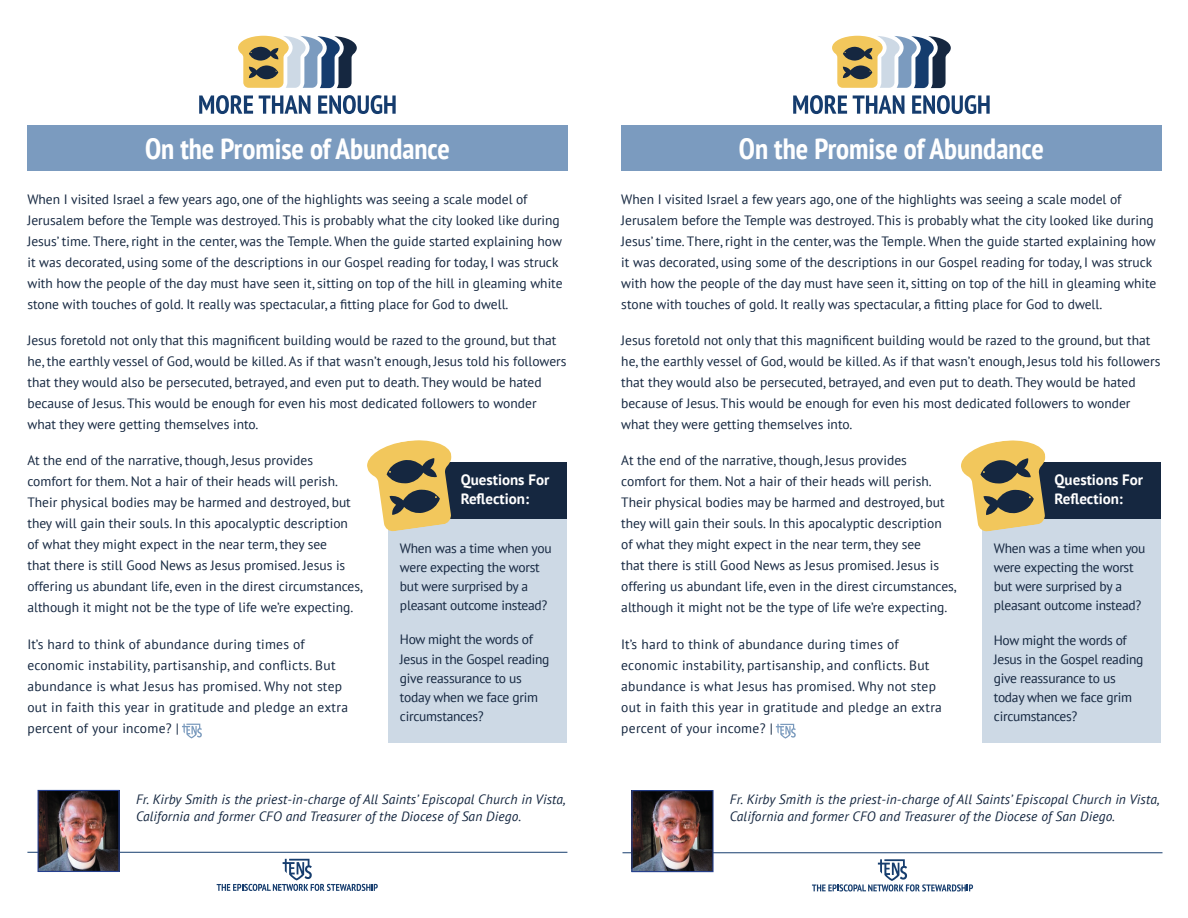
<style>
.page{position:relative;width:1188px;height:918px;background:#fff}
.page>*{position:absolute;margin:0;border:0;box-sizing:border-box;transform-origin:0 0}
.t1{font:700 condensed 29.25px "PT Sans";color:#fff}
.t2{font:700 15px/19.2px "PT Sans";color:#fff}
.t3{font:13.5px/21px "PT Sans";color:#152740}
.t4{font:13.5px/21px "PT Sans";letter-spacing:.02em;color:#152740}
.t5{font:13.5px/19.2px "PT Sans";letter-spacing:-.02em;color:#152740}
.t6{font:italic 13.5px/16.8px "PT Sans";letter-spacing:.01em;color:#152740}
</style>
<div class="page">
<div style="left:27px;top:126px;width:540px;height:45px;background:#7b9bbf"></div>
<svg style="left:238px;top:36px;width:119px;height:52px"></svg>
<svg style="left:199px;top:95px;width:54px;height:19px"></svg>
<svg style="left:259px;top:95px;width:51px;height:19px"></svg>
<svg style="left:318px;top:95px;width:78px;height:19px"></svg>
<div style="left:621px;top:126px;width:540px;height:45px;background:#7b9bbf"></div>
<svg style="left:832px;top:36px;width:119px;height:52px"></svg>
<svg style="left:793px;top:95px;width:54px;height:19px"></svg>
<svg style="left:853px;top:95px;width:51px;height:19px"></svg>
<svg style="left:912px;top:95px;width:78px;height:19px"></svg>
<svg style="left:217px;top:859px;width:161px;height:32px"></svg>
<hr style="left:27px;top:852px;width:540px;height:1px;background:#163d6e">
<svg style="left:812px;top:859px;width:161px;height:32px"></svg>
<hr style="left:623px;top:853px;width:540px;height:1px;background:#163d6e">
<svg style="left:182px;top:724px;width:20px;height:14px"></svg>
<div style="left:417px;top:463px;width:150px;height:61px;background:#152740"></div>
<div style="left:389px;top:519px;width:178px;height:223px;background:#cdd9e5"></div>
<svg style="left:367px;top:440px;width:85px;height:92px"></svg>
<img style="left:40px;top:792px;width:78px;height:78px">
<div style="left:38px;top:790px;width:82px;height:82px;border:1px solid #253f8e"></div>
<svg style="left:776px;top:724px;width:20px;height:15px"></svg>
<div style="left:1011px;top:463px;width:150px;height:61px;background:#152740"></div>
<div style="left:982px;top:520px;width:179px;height:223px;background:#cdd9e5"></div>
<svg style="left:961px;top:440px;width:85px;height:92px"></svg>
<img style="left:633px;top:792px;width:79px;height:78px">
<div style="left:631px;top:790px;width:83px;height:82px;border:1px solid #253f8e"></div>
<h1 class="t1" style="left:145px;top:129px;width:306px">On the Promise of Abundance</h1>
<h1 class="t1" style="left:739px;top:130px;width:306px">On the Promise of Abundance</h1>
<p class="t3" style="left:27px;top:188px;width:537px">When I visited Israel a few years ago, one of the highlights was seeing a scale model of Jerusalem before the Temple was destroyed. This is probably what the city looked like during Jesus’ time. There, right in the center, was the Temple. When the guide started explaining how it was decorated, using some of the descriptions in our Gospel reading for today, I was struck with how the people of the day must have seen it, sitting on top of the hill in gleaming white stone with touches of gold. It really was spectacular, a fitting place for God to dwell.</p>
<p class="t3" style="left:27px;top:330px;width:541px">Jesus foretold not only that this magnificent building would be razed to the ground, but that he, the earthly vessel of God, would be killed. As if that wasn’t enough, Jesus told his followers that they would also be persecuted, betrayed, and even put to death. They would be hated because of Jesus. This would be enough for even his most dedicated followers to wonder what they were getting themselves into.</p>
<p class="t3" style="left:27px;top:450px;width:337px">At the end of the narrative, though, Jesus provides<br>comfort for them. Not a hair of their heads will perish.<br>Their physical bodies may be harmed and destroyed, but they will gain their souls. In this apocalyptic description of what they might expect in the near term, they see<br>that there is still Good News as Jesus promised. Jesus is offering us abundant life, even in the direst circumstances, although it might not be the type of life we’re expecting.</p>
<p class="t4" style="left:27px;top:633px;width:322px">It’s hard to think of abundance during times of economic instability, partisanship, and conflicts. But abundance is what Jesus has promised. Why not step out in faith this year in gratitude and pledge an extra percent of your income? |</p>
<p class="t2" style="left:461px;top:470px;width:90px">Questions For<br>Reflection:</p>
<p class="t5" style="left:400px;top:538px;width:153px">When was a time when you were expecting the worst but were surprised by a pleasant outcome instead?</p>
<p class="t5" style="left:400px;top:630px;width:151px">How might the words of<br>Jesus in the Gospel reading give reassurance to us today when we face grim circumstances?</p>
<p class="t3" style="left:621px;top:188px;width:537px">When I visited Israel a few years ago, one of the highlights was seeing a scale model of Jerusalem before the Temple was destroyed. This is probably what the city looked like during Jesus’ time. There, right in the center, was the Temple. When the guide started explaining how it was decorated, using some of the descriptions in our Gospel reading for today, I was struck with how the people of the day must have seen it, sitting on top of the hill in gleaming white stone with touches of gold. It really was spectacular, a fitting place for God to dwell.</p>
<p class="t3" style="left:621px;top:330px;width:541px">Jesus foretold not only that this magnificent building would be razed to the ground, but that he, the earthly vessel of God, would be killed. As if that wasn’t enough, Jesus told his followers that they would also be persecuted, betrayed, and even put to death. They would be hated because of Jesus. This would be enough for even his most dedicated followers to wonder what they were getting themselves into.</p>
<p class="t3" style="left:621px;top:450px;width:337px">At the end of the narrative, though, Jesus provides<br>comfort for them. Not a hair of their heads will perish.<br>Their physical bodies may be harmed and destroyed, but they will gain their souls. In this apocalyptic description of what they might expect in the near term, they see<br>that there is still Good News as Jesus promised. Jesus is offering us abundant life, even in the direst circumstances, although it might not be the type of life we’re expecting.</p>
<p class="t4" style="left:621px;top:633px;width:322px">It’s hard to think of abundance during times of economic instability, partisanship, and conflicts. But abundance is what Jesus has promised. Why not step out in faith this year in gratitude and pledge an extra percent of your income? |</p>
<p class="t2" style="left:1055px;top:470px;width:90px">Questions For<br>Reflection:</p>
<p class="t5" style="left:994px;top:538px;width:153px">When was a time when you were expecting the worst but were surprised by a pleasant outcome instead?</p>
<p class="t5" style="left:994px;top:630px;width:151px">How might the words of<br>Jesus in the Gospel reading give reassurance to us today when we face grim circumstances?</p>
<p class="t6" style="left:136px;top:791px;width:431px">Fr. Kirby Smith is the priest-in-charge of All Saints’ Episcopal Church in Vista,<br>California and former CFO and Treasurer of the Diocese of San Diego.</p>
<p class="t6" style="left:730px;top:791px;width:431px">Fr. Kirby Smith is the priest-in-charge of All Saints’ Episcopal Church in Vista,<br>California and former CFO and Treasurer of the Diocese of San Diego.</p>
</div>
